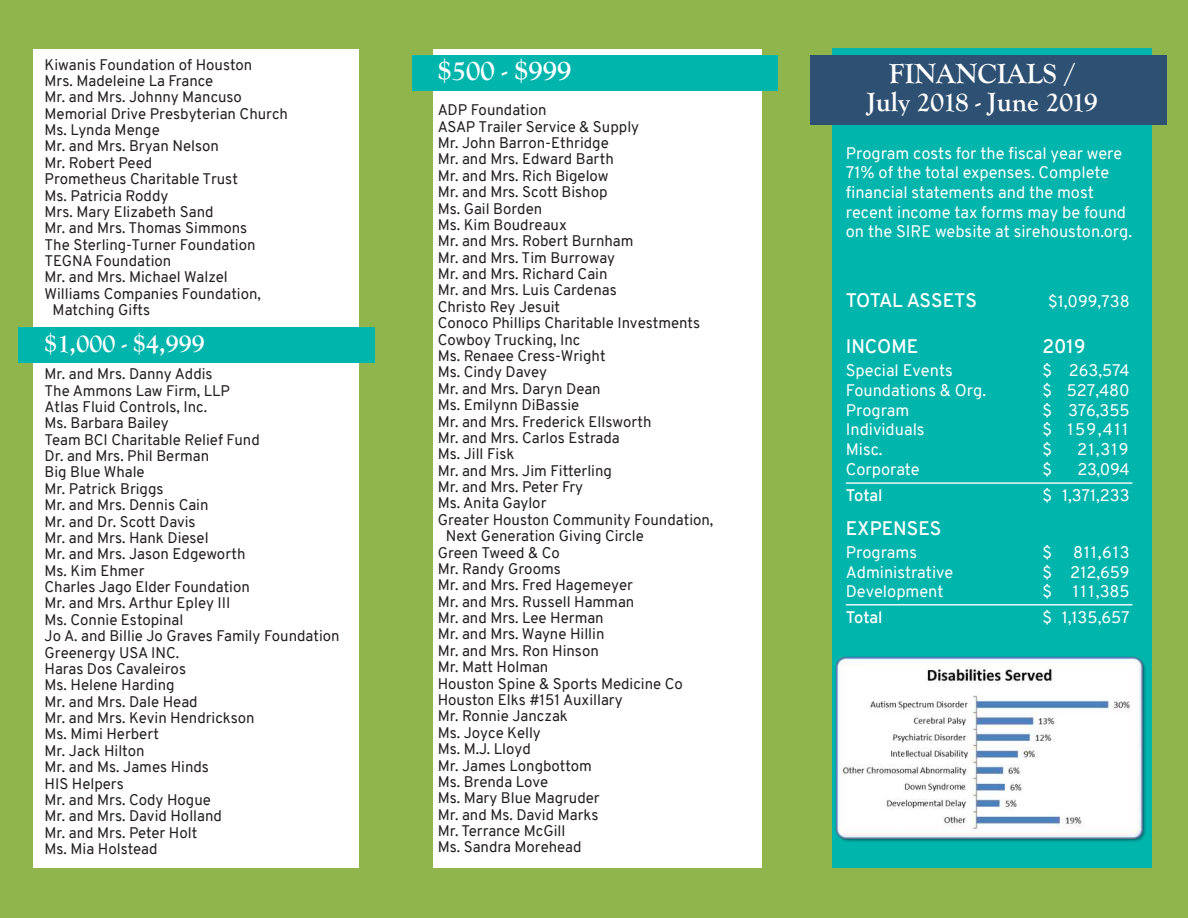
<style>
.page{position:relative;width:1188px;height:918px;background:#91b54d}
.page>*{position:absolute;margin:0;border:0;box-sizing:border-box;transform-origin:0 0}
.t1{font:700 28.65px "Goudy Old Style T";color:#fff}
.t2{font:700 27.3px "Goudy Old Style T";color:#fff}
.t3{font:700 25.95px "Goudy Old Style T";color:#fff}
.t4{font:600 19.05px "Overpass";color:#fff}
.t5{font:600 19.05px "Overpass";letter-spacing:-.02em;color:#fff}
.t6{font:16.35px/19.6px "Overpass";color:#fff}
.t7{font:600 16.35px "Overpass";letter-spacing:-.005em;color:#fff}
.t8{font:15px/16.4px "Overpass";color:#231f20}
</style>
<div class="page">
<div style="left:832px;top:48px;width:320px;height:820px;background:#00b5ac"></div>
<div style="left:34px;top:49px;width:325px;height:819px;background:#fff"></div>
<div style="left:433px;top:49px;width:328px;height:819px;background:#fff"></div>
<div style="left:412px;top:55px;width:366px;height:35px;background:#00b5ac"></div>
<div style="left:18px;top:327px;width:357px;height:35px;background:#00b5ac"></div>
<div style="left:811px;top:55px;width:356px;height:69px;background:#2e5072"></div>
<hr style="left:846px;top:482px;width:286px;height:2px;background:#fff">
<hr style="left:846px;top:604px;width:286px;height:1px;background:#fff">
<img style="left:835px;top:656px;width:311px;height:186px">
<p class="t8" style="left:45px;top:56px;width:209px">Kiwanis Foundation of Houston</p>
<p class="t8" style="left:45px;top:73px;width:170px">Mrs. Madeleine La France</p>
<p class="t8" style="left:45px;top:89px;width:199px">Mr. and Mrs. Johnny Mancuso</p>
<p class="t8" style="left:45px;top:105px;width:245px">Memorial Drive Presbyterian Church</p>
<p class="t8" style="left:45px;top:122px;width:117px">Ms. Lynda Menge</p>
<p class="t8" style="left:45px;top:138px;width:176px">Mr. and Mrs. Bryan Nelson</p>
<p class="t8" style="left:45px;top:155px;width:109px">Mr. Robert Peed</p>
<p class="t8" style="left:45px;top:171px;width:195px">Prometheus Charitable Trust</p>
<p class="t8" style="left:45px;top:187px;width:125px">Ms. Patricia Roddy</p>
<p class="t8" style="left:45px;top:204px;width:171px">Mrs. Mary Elizabeth Sand</p>
<p class="t8" style="left:45px;top:220px;width:204px">Mr. and Mrs. Thomas Simmons</p>
<p class="t8" style="left:45px;top:236px;width:213px">The Sterling-Turner Foundation</p>
<p class="t8" style="left:45px;top:253px;width:128px">TEGNA Foundation</p>
<p class="t8" style="left:45px;top:269px;width:185px">Mr. and Mrs. Michael Walzel</p>
<p class="t8" style="left:45px;top:286px;width:218px">Williams Companies Foundation,</p>
<p class="t8" style="left:53px;top:302px;width:99px">Matching Gifts</p>
<h3 class="t3" style="left:45px;top:329px;width:162px">$1,000 - $4,999</h3>
<p class="t8" style="left:45px;top:366px;width:297px">Mr. and Mrs. Danny Addis<br>The Ammons Law Firm, LLP<br>Atlas Fluid Controls, Inc.<br>Ms. Barbara Bailey<br>Team BCI Charitable Relief Fund<br>Dr. and Mrs. Phil Berman<br>Big Blue Whale<br>Mr. Patrick Briggs<br>Mr. and Mrs. Dennis Cain<br>Mr. and Dr. Scott Davis<br>Mr. and Mrs. Hank Diesel<br>Mr. and Mrs. Jason Edgeworth<br>Ms. Kim Ehmer<br>Charles Jago Elder Foundation<br>Mr. and Mrs. Arthur Epley III<br>Ms. Connie Estopinal<br>Jo A. and Billie Jo Graves Family Foundation<br>Greenergy USA INC.<br>Haras Dos Cavaleiros<br>Ms. Helene Harding<br>Mr. and Mrs. Dale Head<br>Mr. and Mrs. Kevin Hendrickson<br>Ms. Mimi Herbert<br>Mr. Jack Hilton<br>Mr. and Ms. James Hinds<br>HIS Helpers<br>Mr. and Mrs. Cody Hogue<br>Mr. and Mrs. David Holland<br>Mr. and Mrs. Peter Holt<br>Ms. Mia Holstead</p>
<h1 class="t1" style="left:438px;top:54px;width:135px">$500 - $999</h1>
<p class="t8" style="left:438px;top:102px;width:110px">ADP Foundation</p>
<p class="t8" style="left:438px;top:118px;width:203px">ASAP Trailer Service &amp; Supply</p>
<p class="t8" style="left:438px;top:135px;width:173px">Mr. John Barron-Ethridge</p>
<p class="t8" style="left:438px;top:151px;width:178px">Mr. and Mrs. Edward Barth</p>
<p class="t8" style="left:438px;top:168px;width:173px">Mr. and Mrs. Rich Bigelow</p>
<p class="t8" style="left:438px;top:184px;width:171px">Mr. and Mrs. Scott Bishop</p>
<p class="t8" style="left:438px;top:200px;width:106px">Ms. Gail Borden</p>
<p class="t8" style="left:438px;top:217px;width:131px">Ms. Kim Boudreaux</p>
<p class="t8" style="left:438px;top:233px;width:197px">Mr. and Mrs. Robert Burnham</p>
<p class="t8" style="left:438px;top:249px;width:179px">Mr. and Mrs. Tim Burroway</p>
<p class="t8" style="left:438px;top:266px;width:171px">Mr. and Mrs. Richard Cain</p>
<p class="t8" style="left:438px;top:282px;width:181px">Mr. and Mrs. Luis Cardenas</p>
<p class="t8" style="left:438px;top:299px;width:124px">Christo Rey Jesuit</p>
<p class="t8" style="left:438px;top:315px;width:264px">Conoco Phillips Charitable Investments</p>
<p class="t8" style="left:438px;top:331px;width:144px">Cowboy Trucking, Inc</p>
<p class="t8" style="left:438px;top:348px;width:169px">Ms. Renaee Cress-Wright</p>
<p class="t8" style="left:438px;top:364px;width:111px">Ms. Cindy Davey</p>
<p class="t8" style="left:438px;top:380px;width:165px">Mr. and Mrs. Daryn Dean</p>
<p class="t8" style="left:438px;top:397px;width:143px">Ms. Emilynn DiBassie</p>
<p class="t8" style="left:438px;top:413px;width:215px">Mr. and Mrs. Frederick Ellsworth</p>
<p class="t8" style="left:438px;top:430px;width:184px">Mr. and Mrs. Carlos Estrada</p>
<p class="t8" style="left:438px;top:446px;width:78px">Ms. Jill Fisk</p>
<p class="t8" style="left:438px;top:462px;width:176px">Mr. and Mrs. Jim Fitterling</p>
<p class="t8" style="left:438px;top:479px;width:147px">Mr. and Mrs. Peter Fry</p>
<p class="t8" style="left:438px;top:495px;width:110px">Ms. Anita Gaylor</p>
<p class="t8" style="left:438px;top:512px;width:277px">Greater Houston Community Foundation,</p>
<p class="t8" style="left:446px;top:528px;width:200px">Next Generation Giving Circle</p>
<p class="t8" style="left:438px;top:544px;width:124px">Green Tweed &amp; Co</p>
<p class="t8" style="left:438px;top:561px;width:125px">Mr. Randy Grooms</p>
<p class="t8" style="left:438px;top:577px;width:197px">Mr. and Mrs. Fred Hagemeyer</p>
<p class="t8" style="left:438px;top:593px;width:198px">Mr. and Mrs. Russell Hamman</p>
<p class="t8" style="left:438px;top:610px;width:168px">Mr. and Mrs. Lee Herman</p>
<p class="t8" style="left:438px;top:626px;width:168px">Mr. and Mrs. Wayne Hillin</p>
<p class="t8" style="left:438px;top:643px;width:163px">Mr. and Mrs. Ron Hinson</p>
<p class="t8" style="left:438px;top:659px;width:112px">Mr. Matt Holman</p>
<p class="t8" style="left:438px;top:675px;width:247px">Houston Spine &amp; Sports Medicine Co</p>
<p class="t8" style="left:438px;top:692px;width:187px">Houston Elks #151 Auxillary</p>
<p class="t8" style="left:438px;top:708px;width:132px">Mr. Ronnie Janczak</p>
<p class="t8" style="left:438px;top:724px;width:105px">Ms. Joyce Kelly</p>
<p class="t8" style="left:438px;top:741px;width:95px">Ms. M.J. Lloyd</p>
<p class="t8" style="left:438px;top:757px;width:156px">Mr. James Longbottom</p>
<p class="t8" style="left:438px;top:774px;width:112px">Ms. Brenda Love</p>
<p class="t8" style="left:438px;top:790px;width:164px">Ms. Mary Blue Magruder</p>
<p class="t8" style="left:438px;top:806px;width:162px">Mr. and Ms. David Marks</p>
<p class="t8" style="left:438px;top:823px;width:129px">Mr. Terrance McGill</p>
<p class="t8" style="left:438px;top:839px;width:145px">Ms. Sandra Morehead</p>
<h1 class="t1" style="left:889px;top:57px;width:188px">FINANCIALS /</h1>
<h2 class="t2" style="left:867px;top:87px;width:233px">July 2018 - June 2019</h2>
<p class="t6" style="left:846px;top:143px;width:288px">Program costs for the fiscal year were 71% of the total expenses. Complete financial statements and the most recent income tax forms may be found on the SIRE website at sirehouston.org.</p>
<p class="t5" style="left:846px;top:287px;width:133px">TOTAL ASSETS</p>
<p class="t6" style="left:1048px;top:292px;width:83px">$1,099,738</p>
<p class="t4" style="left:846px;top:333px;width:74px">INCOME</p>
<p class="t4" style="left:1042px;top:333px;width:45px">2019</p>
<p class="t6" style="left:846px;top:361px;width:109px">Special Events</p>
<p class="t6" style="left:1042px;top:361px;width:89px">$ 263,574</p>
<p class="t6" style="left:846px;top:381px;width:142px">Foundations &amp; Org.</p>
<p class="t6" style="left:1042px;top:381px;width:89px">$ 527,480</p>
<p class="t6" style="left:846px;top:400px;width:65px">Program</p>
<p class="t6" style="left:1042px;top:400px;width:89px">$ 376,355</p>
<p class="t6" style="left:846px;top:420px;width:80px">Individuals</p>
<p class="t6" style="left:1042px;top:420px;width:87px">$ 159,411</p>
<p class="t6" style="left:846px;top:440px;width:38px">Misc.</p>
<p class="t6" style="left:1042px;top:440px;width:11px">$</p>
<p class="t6" style="left:1077px;top:440px;width:53px">21,319</p>
<p class="t6" style="left:846px;top:459px;width:75px">Corporate</p>
<p class="t6" style="left:1042px;top:459px;width:11px">$</p>
<p class="t6" style="left:1077px;top:459px;width:54px">23,094</p>
<p class="t7" style="left:846px;top:483px;width:38px">Total</p>
<p class="t6" style="left:1042px;top:485px;width:89px">$ 1,371,233</p>
<p class="t4" style="left:846px;top:515px;width:97px">EXPENSES</p>
<p class="t6" style="left:846px;top:543px;width:73px">Programs</p>
<p class="t6" style="left:1042px;top:543px;width:11px">$</p>
<p class="t6" style="left:1073px;top:543px;width:58px">811,613</p>
<p class="t6" style="left:846px;top:562px;width:109px">Administrative</p>
<p class="t6" style="left:1042px;top:562px;width:89px">$ 212,659</p>
<p class="t6" style="left:846px;top:582px;width:99px">Development</p>
<p class="t6" style="left:1042px;top:582px;width:11px">$</p>
<p class="t6" style="left:1073px;top:582px;width:58px">111,385</p>
<p class="t7" style="left:846px;top:606px;width:38px">Total</p>
<p class="t6" style="left:1042px;top:608px;width:89px">$ 1,135,657</p>
</div>
